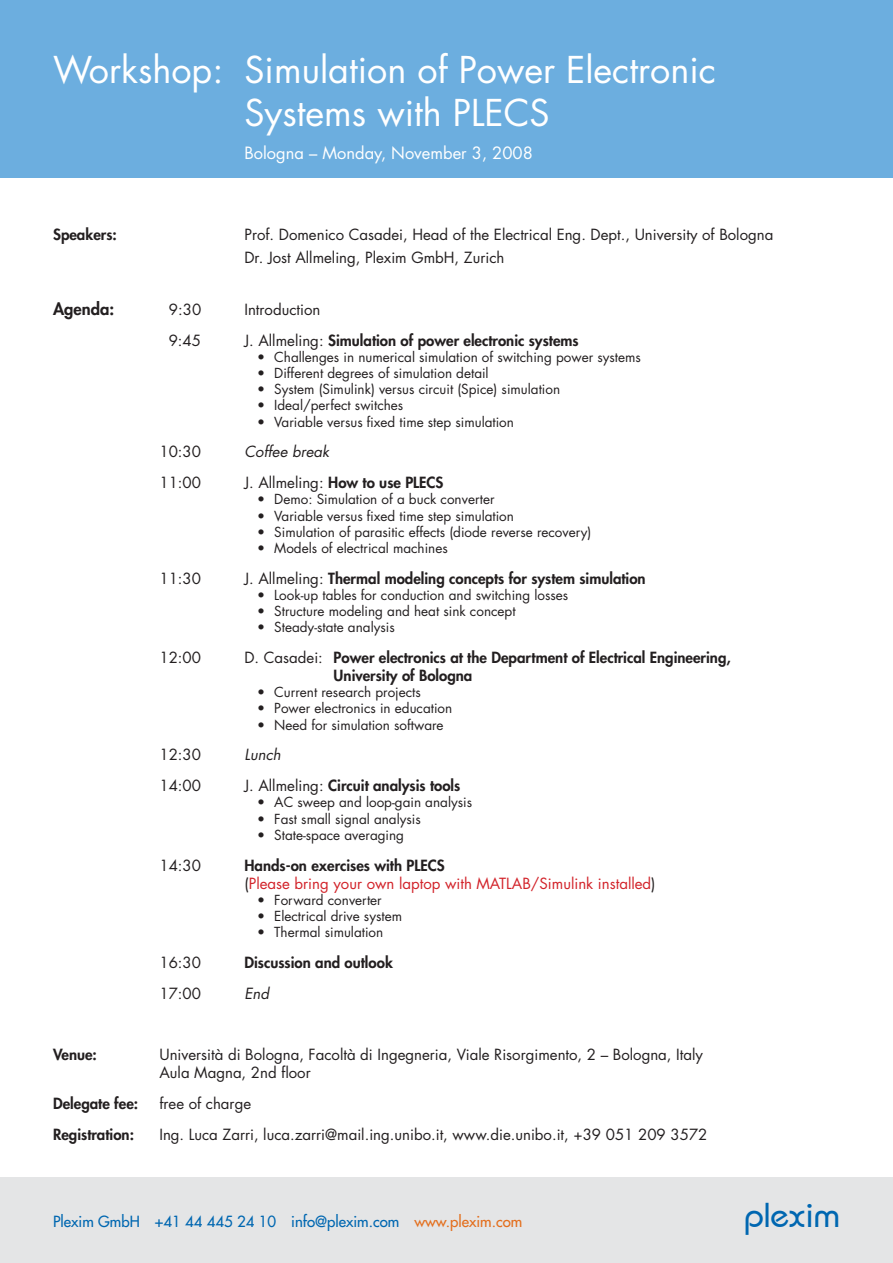
<style>
.page{position:relative;width:893px;height:1263px;background:#fff}
.page>*{position:absolute;margin:0;border:0;box-sizing:border-box;transform-origin:0 0}
.t1{font:36px/43.2px "Futura LT";color:#fff}
.t2{font:36px "Bauhaus Md ITCTT";color:#0067b1}
.t3{font:16.5px "Futura LT";color:#fff}
.t4{font:800 16.5px "Futura LT";color:#231f20}
.t5{font:15px/22.2px "Futura LT";color:#231f20}
.t6{font:800 15px/18px "Futura LT";color:#231f20}
.t7{font:15px/18px "Futura LT";color:#d2232a}
.t8{font:15px "Futura LT";color:#0067b1}
.t9{font:italic 15px "Futura LT";color:#231f20}
.t10{font:13.5px "Futura LT";color:#231f20}
.s1{font-weight:400}
.s2{font-weight:800;color:#231f20}
.s3{color:#231f20}
.s4{color:#e36f1e}
</style>
<div class="page">
<div style="left:0;top:1178px;width:893px;height:85px;background:#e4e5e6"></div>
<div style="left:0;top:0;width:893px;height:177px;background:#6caedf"></div>
<h1 class="t1" style="left:244px;top:49px;width:473px;text-indent:-191px">Workshop: Simulation of Power Electronic<br>Systems with PLECS</h1>
<p class="t3" style="left:244px;top:145px;width:290px">Bologna – Monday, November 3, 2008</p>
<p class="t6" style="left:53px;top:227px;width:65px">Speakers:</p>
<p class="t5" style="left:244px;top:224px;width:530px">Prof. Domenico Casadei, Head of the Electrical Eng. Dept., University of Bologna<br>Dr. Jost Allmeling, Plexim GmbH, Zurich</p>
<p class="t4" style="left:53px;top:301px;width:63px">Agenda:</p>
<p class="t5" style="left:169px;top:299px;width:34px">9:30</p>
<p class="t5" style="left:244px;top:299px;width:77px">Introduction</p>
<p class="t5" style="left:169px;top:330px;width:34px">9:45</p>
<p class="t6" style="left:244px;top:332px;width:336px"><span class="s1">J. Allmeling:</span> Simulation of power electronic systems</p>
<p class="t10" style="left:257px;top:350px;width:385px">• Challenges in numerical simulation of switching power systems</p>
<p class="t10" style="left:257px;top:366px;width:233px">• Different degrees of simulation detail</p>
<p class="t10" style="left:257px;top:382px;width:304px">• System (Simulink) versus circuit (Spice) simulation</p>
<p class="t10" style="left:257px;top:398px;width:148px">• Ideal/perfect switches</p>
<p class="t10" style="left:257px;top:415px;width:258px">• Variable versus fixed time step simulation</p>
<p class="t5" style="left:159px;top:441px;width:43px">10:30</p>
<p class="t9" style="left:244px;top:444px;width:86px">Coffee break</p>
<p class="t5" style="left:159px;top:472px;width:43px">11:00</p>
<p class="t6" style="left:244px;top:475px;width:201px"><span class="s1">J. Allmeling:</span> How to use PLECS</p>
<p class="t10" style="left:257px;top:492px;width:239px">• Demo: Simulation of a buck converter</p>
<p class="t10" style="left:257px;top:508px;width:258px">• Variable versus fixed time step simulation</p>
<p class="t10" style="left:257px;top:525px;width:336px">• Simulation of parasitic effects (diode reverse recovery)</p>
<p class="t10" style="left:257px;top:541px;width:192px">• Models of electrical machines</p>
<p class="t5" style="left:159px;top:568px;width:43px">11:30</p>
<p class="t6" style="left:244px;top:570px;width:403px"><span class="s1">J. Allmeling:</span> Thermal modeling concepts for system simulation</p>
<p class="t10" style="left:257px;top:588px;width:312px">• Look-up tables for conduction and switching losses</p>
<p class="t10" style="left:257px;top:604px;width:260px">• Structure modeling and heat sink concept</p>
<p class="t10" style="left:257px;top:620px;width:139px">• Steady-state analysis</p>
<p class="t5" style="left:159px;top:647px;width:43px">12:00</p>
<p class="t6" style="left:334px;top:650px;width:399px;text-indent:-89px"><span class="s1">D. Casadei:</span> Power electronics at the Department of Electrical Engineering,<br>University of Bologna</p>
<p class="t10" style="left:257px;top:685px;width:165px">• Current research projects</p>
<p class="t10" style="left:257px;top:701px;width:197px">• Power electronics in education</p>
<p class="t10" style="left:257px;top:718px;width:188px">• Need for simulation software</p>
<p class="t5" style="left:159px;top:744px;width:43px">12:30</p>
<p class="t9" style="left:244px;top:747px;width:38px">Lunch</p>
<p class="t5" style="left:159px;top:775px;width:43px">14:00</p>
<p class="t6" style="left:244px;top:778px;width:217px"><span class="s1">J. Allmeling:</span> Circuit analysis tools</p>
<p class="t10" style="left:257px;top:795px;width:216px">• AC sweep and loop-gain analysis</p>
<p class="t10" style="left:257px;top:811px;width:165px">• Fast small signal analysis</p>
<p class="t10" style="left:257px;top:828px;width:148px">• State-space averaging</p>
<p class="t5" style="left:159px;top:854px;width:43px">14:30</p>
<p class="t7" style="left:244px;top:857px;width:413px"><span class="s2">Hands-on exercises with PLECS<br></span><span class="s3">(</span>Please bring your own laptop with MATLAB/Simulink installed<span class="s3">)</span></p>
<p class="t10" style="left:257px;top:893px;width:126px">• Forward converter</p>
<p class="t10" style="left:257px;top:909px;width:146px">• Electrical drive system</p>
<p class="t10" style="left:257px;top:925px;width:128px">• Thermal simulation</p>
<p class="t5" style="left:159px;top:952px;width:43px">16:30</p>
<p class="t6" style="left:244px;top:954px;width:150px">Discussion and outlook</p>
<p class="t5" style="left:159px;top:983px;width:43px">17:00</p>
<p class="t9" style="left:244px;top:985px;width:26px">End</p>
<p class="t6" style="left:53px;top:1047px;width:45px">Venue:</p>
<p class="t5" style="left:159px;top:1046px;width:545px;line-height:18px">Università di Bologna, Facoltà di Ingegneria, Viale Risorgimento, 2 – Bologna, Italy<br>Aula Magna, 2nd floor</p>
<p class="t6" style="left:53px;top:1095px;width:87px">Delegate fee:</p>
<p class="t5" style="left:159px;top:1093px;width:93px">free of charge</p>
<p class="t6" style="left:53px;top:1126px;width:82px">Registration:</p>
<p class="t5" style="left:159px;top:1124px;width:549px">Ing. Luca Zarri, luca.zarri@mail.ing.unibo.it, www.die.unibo.it, +39 051 209 3572</p>
<p class="t8" style="left:53px;top:1214px;width:471px">Plexim GmbH +41 44 445 24 10 info@plexim.com <span class="s4">www.plexim.com</span></p>
<h1 class="t2" style="left:744px;top:1194px;width:97px">plexim</h1>
</div>
